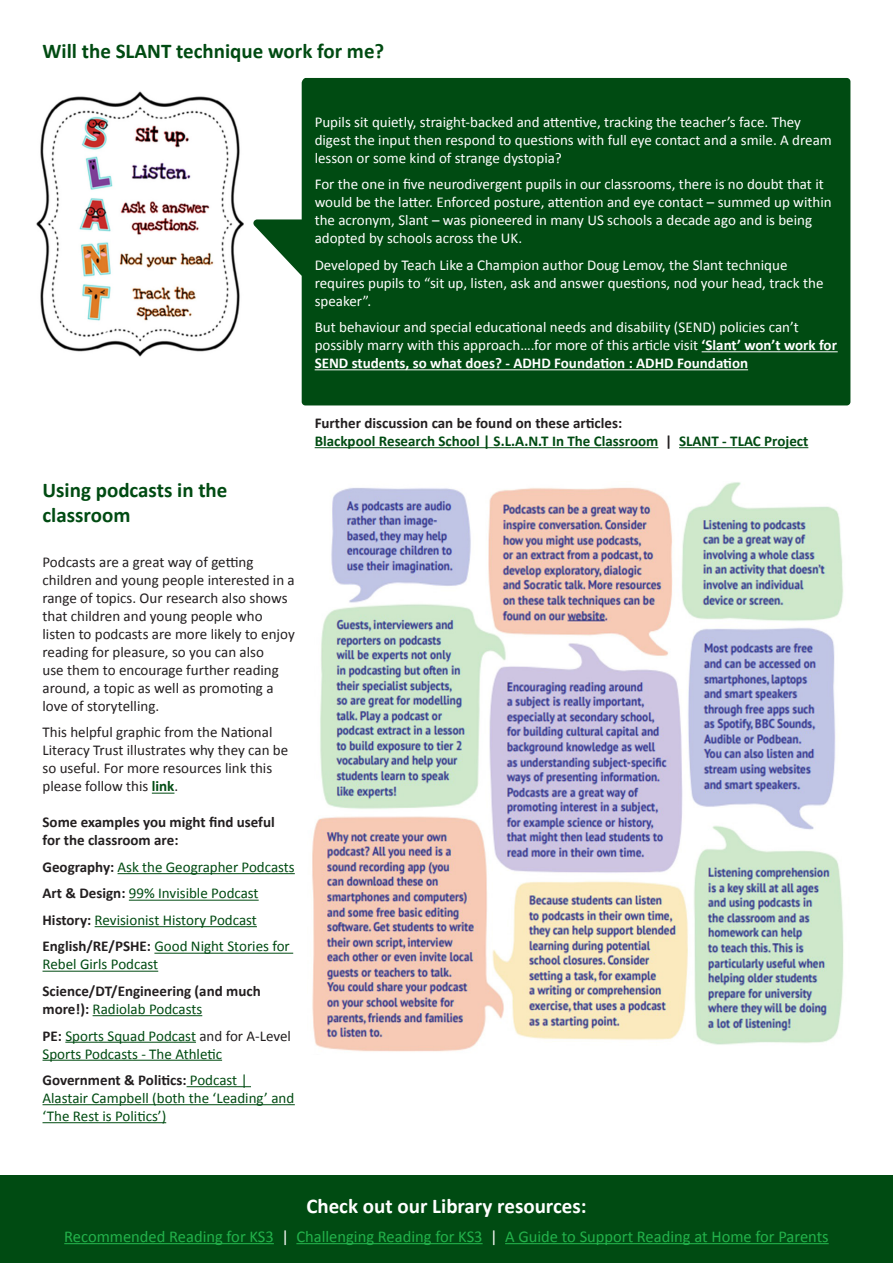
<style>
.page{position:relative;width:893px;height:1263px;background:#fff}
.page>*{position:absolute;margin:0;border:0;box-sizing:border-box;transform-origin:0 0}
.t1{font:700 21px/25.2px "Calibri";color:#004b12}
.t2{font:700 21px "Calibri";color:#fff}
.t3{font:16.5px "Calibri";color:#23b24b}
.t4{font:15px/18px "Calibri";color:#fff}
.t5{font:15px/18px "Calibri";color:#231f20}
.t6{font:15px/18px "Calibri";color:#004b12}
.t7{font:700 15px/18px "Calibri";color:#231f20}
.t8{font:700 15px "Calibri";color:#004b12}
.s1{font-weight:700}
.s2{font-weight:700;color:#004b12}
.s3{font-weight:700;color:#231f20}
.s4{font-weight:400;color:#004b12}
.s5{color:#231f20}
.s6{color:#fff}
</style>
<div class="page">
<div style="left:0;top:1175px;width:893px;height:88px;background:#004b12"></div>
<hr style="left:64px;top:1243px;width:210px;height:1px;background:#23b24b">
<hr style="left:296px;top:1243px;width:187px;height:1px;background:#23b24b">
<hr style="left:505px;top:1243px;width:324px;height:1px;background:#23b24b">
<svg style="left:253px;top:78px;width:597px;height:327px;background:#135824"></svg>
<hr style="left:315px;top:447px;width:343px;height:1px;background:#004b12">
<hr style="left:679px;top:447px;width:129px;height:1px;background:#004b12">
<hr style="left:702px;top:351px;width:136px;height:1px;background:#fff">
<hr style="left:315px;top:369px;width:433px;height:1px;background:#fff">
<img style="left:36px;top:91px;width:207px;height:266px">
<svg style="left:152px;top:793px;width:22px;height:1px"></svg>
<hr style="left:118px;top:873px;width:177px;height:1px;background:#004b12">
<hr style="left:129px;top:900px;width:130px;height:1px;background:#004b12">
<hr style="left:95px;top:926px;width:162px;height:1px;background:#004b12">
<hr style="left:154px;top:953px;width:139px;height:1px;background:#004b12">
<hr style="left:43px;top:971px;width:115px;height:1px;background:#004b12">
<hr style="left:93px;top:1015px;width:109px;height:1px;background:#004b12">
<hr style="left:65px;top:1042px;width:131px;height:1px;background:#004b12">
<hr style="left:43px;top:1060px;width:179px;height:1px;background:#004b12">
<hr style="left:187px;top:1086px;width:64px;height:1px;background:#004b12">
<hr style="left:43px;top:1104px;width:252px;height:1px;background:#004b12">
<hr style="left:43px;top:1122px;width:123px;height:1px;background:#004b12">
<img style="left:312px;top:482px;width:532px;height:570px">
<p class="t1" style="left:43px;top:38px;width:343px">Will the SLANT technique work for me?</p>
<p class="t4" style="left:315px;top:112px;width:519px">Pupils sit quietly, straight-backed and attentive, tracking the teacher’s face. They digest the input then respond to questions with full eye contact and a smile. A dream lesson or some kind of strange dystopia?</p>
<p class="t4" style="left:315px;top:175px;width:518px">For the one in five neurodivergent pupils in our classrooms, there is no doubt that it would be the latter. Enforced posture, attention and eye contact – summed up within the acronym, Slant – was pioneered in many US schools a decade ago and is being adopted by schools across the UK.</p>
<p class="t4" style="left:315px;top:255px;width:510px">Developed by Teach Like a Champion author Doug Lemov, the Slant technique requires pupils to “sit up, listen, ask and answer questions, nod your head, track the speaker”.</p>
<p class="t4" style="left:315px;top:318px;width:524px">But behaviour and special educational needs and disability (SEND) policies can’t possibly marry with this approach….for more of this article visit <span class="s1">‘Slant’ won’t work for<br>SEND students, so what does? - ADHD Foundation : ADHD Foundation</span></p>
<p class="t1" style="left:43px;top:477px;width:186px">Using podcasts in the classroom</p>
<p class="t5" style="left:43px;top:552px;width:254px">Podcasts are a great way of getting children and young people interested in a range of topics. Our research also shows that children and young people who listen to podcasts are more likely to enjoy reading for pleasure, so you can also<br>use them to encourage further reading around, a topic as well as promoting a love of storytelling.</p>
<p class="t5" style="left:43px;top:723px;width:247px">This helpful graphic from the National Literacy Trust illustrates why they can be so useful. For more resources link this please follow this <span class="s2">link</span>.</p>
<p class="t7" style="left:43px;top:813px;width:234px">Some examples you might find useful for the classroom are:</p>
<p class="t6" style="left:43px;top:857px;width:254px"><span class="s3">Geography:</span> Ask the Geographer Podcasts</p>
<p class="t6" style="left:43px;top:884px;width:218px"><span class="s3">Art &amp; Design:</span> 99% Invisible Podcast</p>
<p class="t6" style="left:43px;top:910px;width:216px"><span class="s3">History:</span> Revisionist History Podcast</p>
<p class="t6" style="left:43px;top:937px;width:249px"><span class="s3">English/RE/PSHE:</span> Good Night Stories for<br>Rebel Girls Podcast</p>
<p class="t7" style="left:43px;top:981px;width:220px">Science/DT/Engineering (and much more!): <span class="s4">Radiolab Podcasts</span></p>
<p class="t6" style="left:43px;top:1026px;width:250px"><span class="s3">PE:</span> Sports Squad Podcast <span class="s5">and for A-Level<br></span>Sports Podcasts - The Athletic</p>
<p class="t6" style="left:43px;top:1070px;width:253px"><span class="s3">Government &amp; Politics:</span> Podcast |<br>Alastair Campbell (both the ‘Leading’ and ‘The Rest is Politics’)</p>
<p class="t7" style="left:315px;top:413px;width:309px">Further discussion can be found on these articles:</p>
<p class="t8" style="left:315px;top:430px;width:495px">Blackpool Research School | S.L.A.N.T In The Classroom <span class="s5">|</span> SLANT - TLAC Project</p>
<p class="t2" style="left:306px;top:1192px;width:282px">Check out our Library resources:</p>
<p class="t3" style="left:64px;top:1225px;width:766px">Recommended Reading for KS3 <span class="s6">|</span> Challenging Reading for KS3 <span class="s6">|</span> A Guide to Support Reading at Home for Parents</p>
</div>
